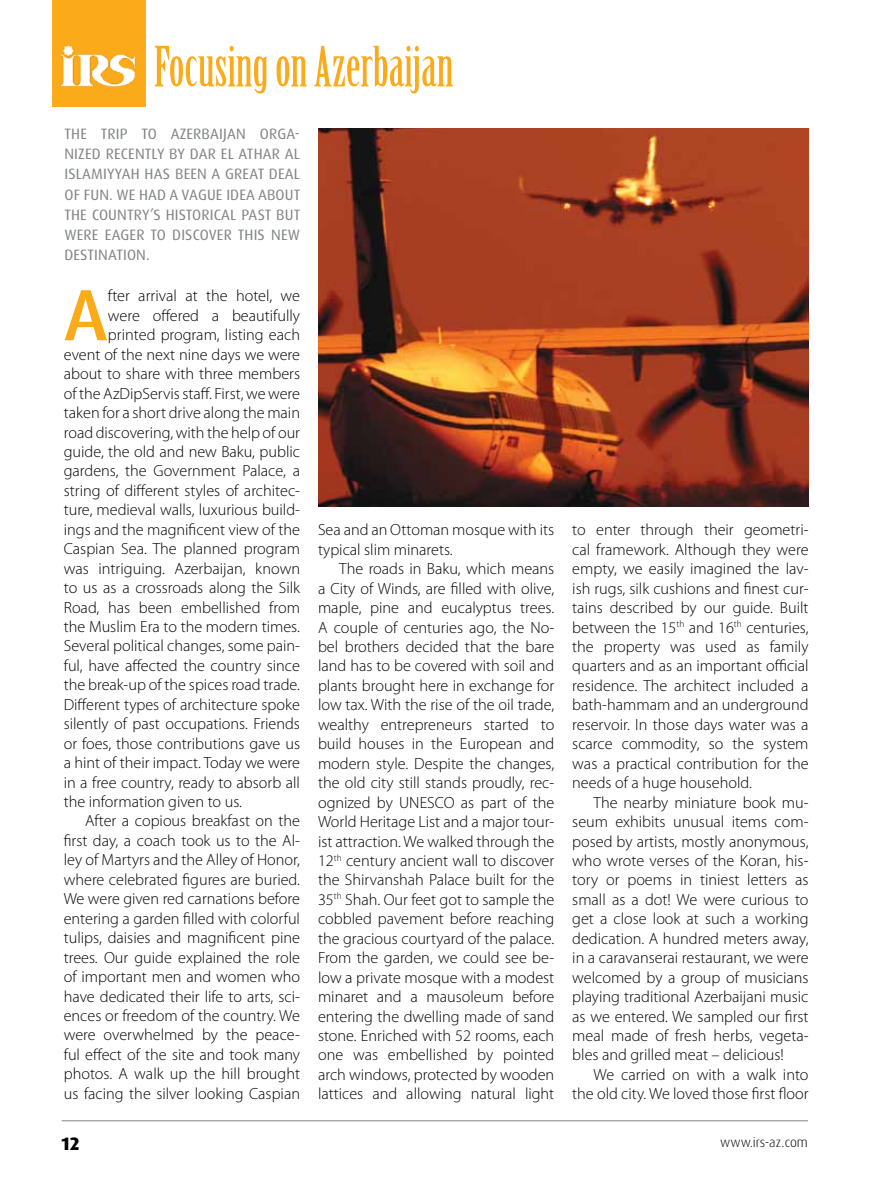
<style>
.page{position:relative;width:893px;height:1191px;background:#fff}
.page>*{position:absolute;margin:0;border:0;box-sizing:border-box;transform-origin:0 0}
.t1{font:500 72.75px "Dax Pro";color:#fbaa19}
.t2{font:54.15px "Birch Std";color:#fbaa19}
.t3{font:800 18px "Dax Pro";color:#000}
.t4{font:300 16.2px/19.5px "Myriad Pro";color:#000;text-align:justify}
.t5{font:15px/20.2px "Dax Pro";letter-spacing:.01em;color:#808285;text-align:justify}
.t6{font:300 13.5px "Dax Pro";color:#000}
</style>
<div class="page">
<hr style="left:62px;top:1120px;width:746px;height:1px;background:#808285">
<img style="left:318px;top:129px;width:491px;height:377px">
<div style="left:52px;top:0;width:94px;height:106px;background:#fbaa19"></div>
<img style="left:60px;top:45px;width:76px;height:41px">
<h2 class="t2" style="left:154px;top:36px;width:301px">Focusing on Azerbaijan</h2>
<p class="t5" style="left:64px;top:124px;width:237px;text-indent:196px">ORGA-NIZED RECENTLY BY DAR EL ATHAR AL ISLAMIYYAH HAS BEEN A GREAT DEAL OF FUN. WE HAD A VAGUE IDEA ABOUT THE COUNTRY’S HISTORICAL PAST</p>
<p class="t5" style="left:64px;top:124px;width:173px">THE TRIP TO AZERBAIJAN</p>
<p class="t5" style="left:64px;top:205px;width:236px;text-indent:212px">BUT WERE EAGER TO DISCOVER THIS NEW DESTINATION.</p>
<h1 class="t1" style="left:64px;top:268px;width:46px">A</h1>
<p class="t4" style="left:108px;top:286px;width:194px">fter arrival at the hotel, we</p>
<p class="t4" style="left:108px;top:306px;width:194px">were offered a beautifully</p>
<p class="t4" style="left:108px;top:325px;width:194px">printed program, listing each</p>
<p class="t4" style="left:64px;top:345px;width:238px">event of the next nine days we were</p>
<p class="t4" style="left:64px;top:364px;width:238px">about to share with three members</p>
<p class="t4" style="left:64px;top:384px;width:238px">of the AzDipServis staff. First, we were</p>
<p class="t4" style="left:64px;top:403px;width:238px">taken for a short drive along the main</p>
<p class="t4" style="left:64px;top:422px;width:238px">road discovering, with the help of our</p>
<p class="t4" style="left:64px;top:442px;width:238px">guide, the old and new Baku, public</p>
<p class="t4" style="left:64px;top:461px;width:238px">gardens, the Government Palace, a</p>
<p class="t4" style="left:64px;top:481px;width:238px">string of different styles of architec-</p>
<p class="t4" style="left:64px;top:500px;width:238px">ture, medieval walls, luxurious build-</p>
<p class="t4" style="left:64px;top:520px;width:238px">ings and the magnificent view of the</p>
<p class="t4" style="left:64px;top:539px;width:238px">Caspian Sea. The planned program</p>
<p class="t4" style="left:64px;top:559px;width:238px">was intriguing. Azerbaijan, known</p>
<p class="t4" style="left:64px;top:578px;width:238px">to us as a crossroads along the Silk</p>
<p class="t4" style="left:64px;top:597px;width:238px">Road, has been embellished from</p>
<p class="t4" style="left:64px;top:617px;width:238px">the Muslim Era to the modern times.</p>
<p class="t4" style="left:64px;top:636px;width:238px">Several political changes, some pain-</p>
<p class="t4" style="left:64px;top:656px;width:238px">ful, have affected the country since</p>
<p class="t4" style="left:64px;top:675px;width:238px">the break-up of the spices road trade.</p>
<p class="t4" style="left:64px;top:695px;width:238px">Different types of architecture spoke</p>
<p class="t4" style="left:64px;top:714px;width:238px">silently of past occupations. Friends</p>
<p class="t4" style="left:64px;top:734px;width:238px">or foes, those contributions gave us</p>
<p class="t4" style="left:64px;top:753px;width:238px">a hint of their impact. Today we were</p>
<p class="t4" style="left:64px;top:772px;width:238px">in a free country, ready to absorb all</p>
<p class="t4" style="left:64px;top:792px;width:180px">the information given to us.</p>
<p class="t4" style="left:85px;top:811px;width:216px">After a copious breakfast on the</p>
<p class="t4" style="left:64px;top:831px;width:238px">first day, a coach took us to the Al-</p>
<p class="t4" style="left:64px;top:850px;width:238px">ley of Martyrs and the Alley of Honor,</p>
<p class="t4" style="left:64px;top:870px;width:238px">where celebrated figures are buried.</p>
<p class="t4" style="left:64px;top:889px;width:238px">We were given red carnations before</p>
<p class="t4" style="left:64px;top:908px;width:238px">entering a garden filled with colorful</p>
<p class="t4" style="left:64px;top:928px;width:238px">tulips, daisies and magnificent pine</p>
<p class="t4" style="left:64px;top:947px;width:238px">trees. Our guide explained the role</p>
<p class="t4" style="left:64px;top:967px;width:238px">of important men and women who</p>
<p class="t4" style="left:64px;top:986px;width:238px">have dedicated their life to arts, sci-</p>
<p class="t4" style="left:64px;top:1006px;width:238px">ences or freedom of the country. We</p>
<p class="t4" style="left:64px;top:1025px;width:238px">were overwhelmed by the peace-</p>
<p class="t4" style="left:64px;top:1045px;width:238px">ful effect of the site and took many</p>
<p class="t4" style="left:64px;top:1064px;width:238px">photos. A walk up the hill brought</p>
<p class="t4" style="left:64px;top:1083px;width:238px">us facing the silver looking Caspian</p>
<p class="t4" style="left:318px;top:520px;width:238px">Sea and an Ottoman mosque with its typical slim minarets.</p>
<p class="t4" style="left:318px;top:559px;width:238px;text-indent:21px">The roads in Baku, which means a City of Winds, are filled with olive, maple, pine and eucalyptus trees.<br>A couple of centuries ago, the No&shy;bel brothers decided that the bare land has to be covered with soil and plants brought here in exchange for low tax. With the rise of the oil trade, wealthy entrepreneurs started to build houses in the European and modern style. Despite the changes, the old city still stands proudly, rec&shy;ognized by UNESCO as part of the World Heritage List and a major tour&shy;ist attraction. We walked through the 12<sup>th</sup> century ancient wall to discover the Shirvanshah Palace built for the 35<sup>th</sup> Shah. Our feet got to sample the cobbled pavement before reaching the gracious courtyard of the palace.<br>From the garden, we could see be&shy;low a private mosque with a modest minaret and a mausoleum before entering the dwelling made of sand stone. Enriched with 52 rooms, each one was embellished by pointed arch windows, protected by wooden lattices and allowing natural light</p>
<p class="t4" style="left:572px;top:520px;width:238px">to enter through their geometri&shy;cal framework. Although they were empty, we easily imagined the lav&shy;ish rugs, silk cushions and finest cur&shy;tains described by our guide. Built between the 15<sup>th</sup> and 16<sup>th</sup> centuries, the property was used as family quarters and as an important official residence. The architect included a bath-hammam and an underground reservoir. I n those days water was a scarce commodity, so the system was a practical contribution for the needs of a huge household.</p>
<p class="t4" style="left:572px;top:792px;width:238px;text-indent:21px">The nearby miniature book mu&shy;seum exhibits unusual items com&shy;posed by artists, mostly anonymous, who wrote verses of the Koran, his&shy;tory or poems in tiniest letters as small as a dot! We were curious to get a close look at such a working dedication. A hundred meters away, in a caravanserai restaurant, we were welcomed by a group of musicians playing traditional Azerbaijani music as we entered. We sampled our first meal made of fresh herbs, vegeta&shy;bles and grilled meat – delicious!</p>
<p class="t4" style="left:572px;top:1065px;width:238px;text-align:right">We carried on with a walk into the old city. We loved those first floor</p>
<p class="t3" style="left:62px;top:1131px;width:19px">12</p>
<p class="t6" style="left:720px;top:1133px;width:89px">www.irs-az.com</p>
</div>
